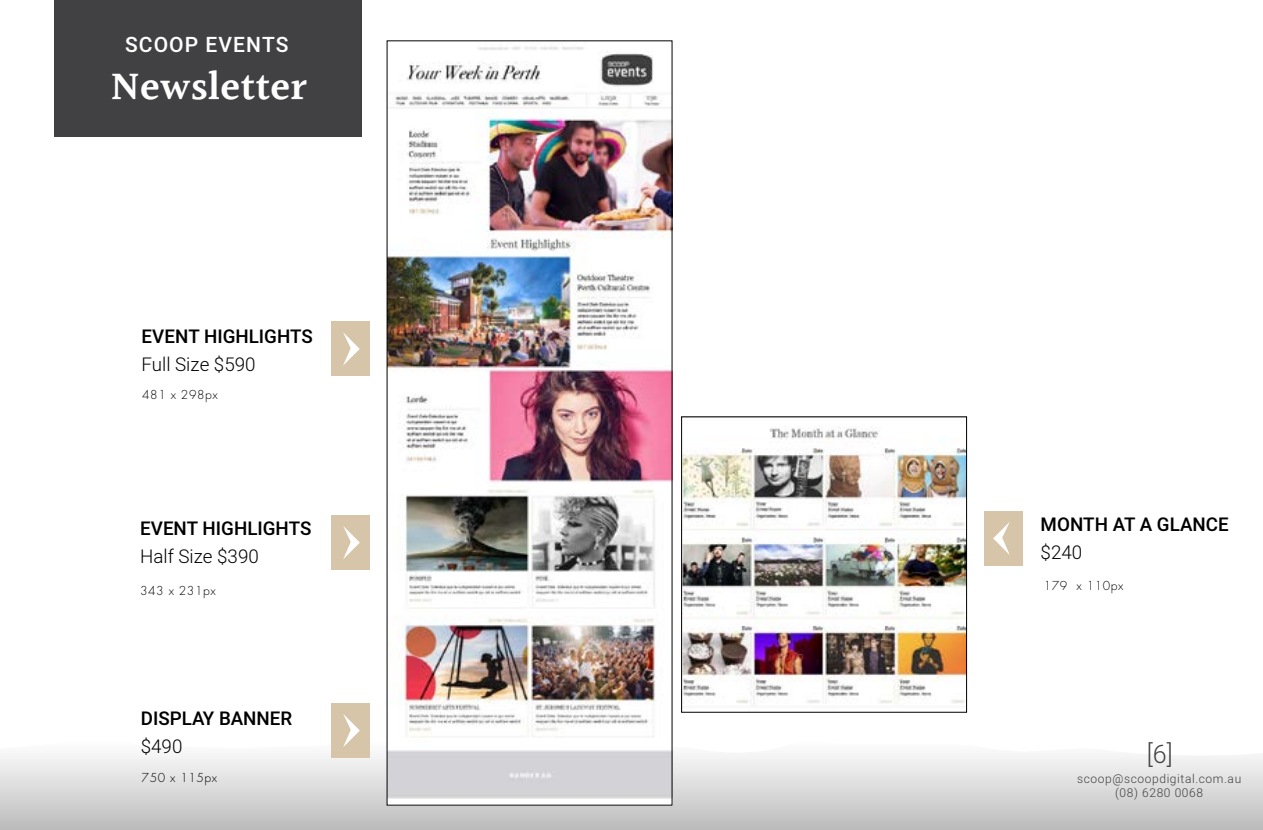
<style>
.page{position:relative;width:1263px;height:830px;background:#fff}
.page>*{position:absolute;margin:0;border:0;box-sizing:border-box;transform-origin:0 0}
.t1{font:600 40.5px "Halant";color:#fff}
.t2{font:300 25.2px "Heebo";color:#414042}
.t3{font:500 21px "Heebo";letter-spacing:.05em;color:#fff}
.t4{font:500 18.75px "Heebo";color:#000}
.t5{font:300 18.75px "Heebo";color:#000}
.t6{font:300 12px/14.4px "Heebo";letter-spacing:.05em;color:#414042;text-align:center}
.t7{font:300 12px "Futura Std";letter-spacing:.05em;color:#000}
</style>
<div class="page">
<svg style="left:0;top:738px;width:1263px;height:91px"></svg>
<div style="left:332px;top:321px;width:38px;height:54px;background:#d6c5a8"></div>
<svg style="left:343px;top:332px;width:17px;height:33px"></svg>
<div style="left:332px;top:703px;width:38px;height:54px;background:#d6c5a8"></div>
<svg style="left:343px;top:714px;width:17px;height:33px"></svg>
<div style="left:985px;top:511px;width:38px;height:54px;background:#d6c5a8"></div>
<svg style="left:993px;top:522px;width:17px;height:33px"></svg>
<img style="left:389px;top:46px;width:281px;height:757px">
<img style="left:683px;top:426px;width:282px;height:278px">
<div style="left:681px;top:416px;width:286px;height:296px;border:1px solid #000"></div>
<div style="left:332px;top:515px;width:38px;height:54px;background:#d6c5a8"></div>
<svg style="left:343px;top:526px;width:17px;height:33px"></svg>
<div style="left:55px;top:0;width:307px;height:136px;background:#414042"></div>
<p class="t3" style="left:125px;top:30px;width:165px">SCOOP EVENTS</p>
<h1 class="t1" style="left:111px;top:56px;width:197px">Newsletter</h1>
<p class="t4" style="left:142px;top:323px;width:173px">EVENT HIGHLIGHTS</p>
<p class="t5" style="left:142px;top:351px;width:115px">Full Size $590</p>
<p class="t7" style="left:142px;top:387px;width:77px">481 x 298px</p>
<p class="t4" style="left:140px;top:515px;width:173px">EVENT HIGHLIGHTS</p>
<p class="t5" style="left:140px;top:543px;width:120px">Half Size $390</p>
<p class="t7" style="left:140px;top:582px;width:77px">343 x 231px</p>
<p class="t4" style="left:141px;top:704px;width:153px">DISPLAY BANNER</p>
<p class="t5" style="left:141px;top:732px;width:43px">$490</p>
<p class="t7" style="left:142px;top:770px;width:77px">750 x 115px</p>
<p class="t4" style="left:1041px;top:510px;width:190px">MONTH AT A GLANCE</p>
<p class="t5" style="left:1041px;top:539px;width:43px">$240</p>
<p class="t7" style="left:1044px;top:578px;width:81px">179 x 110px</p>
<h2 class="t2" style="left:1147px;top:735px;width:28px">[6]</h2>
<p class="t6" style="left:1077px;top:771px;width:166px">scoop@scoopdigital.com.au (08) 6280 0068</p>
</div>
